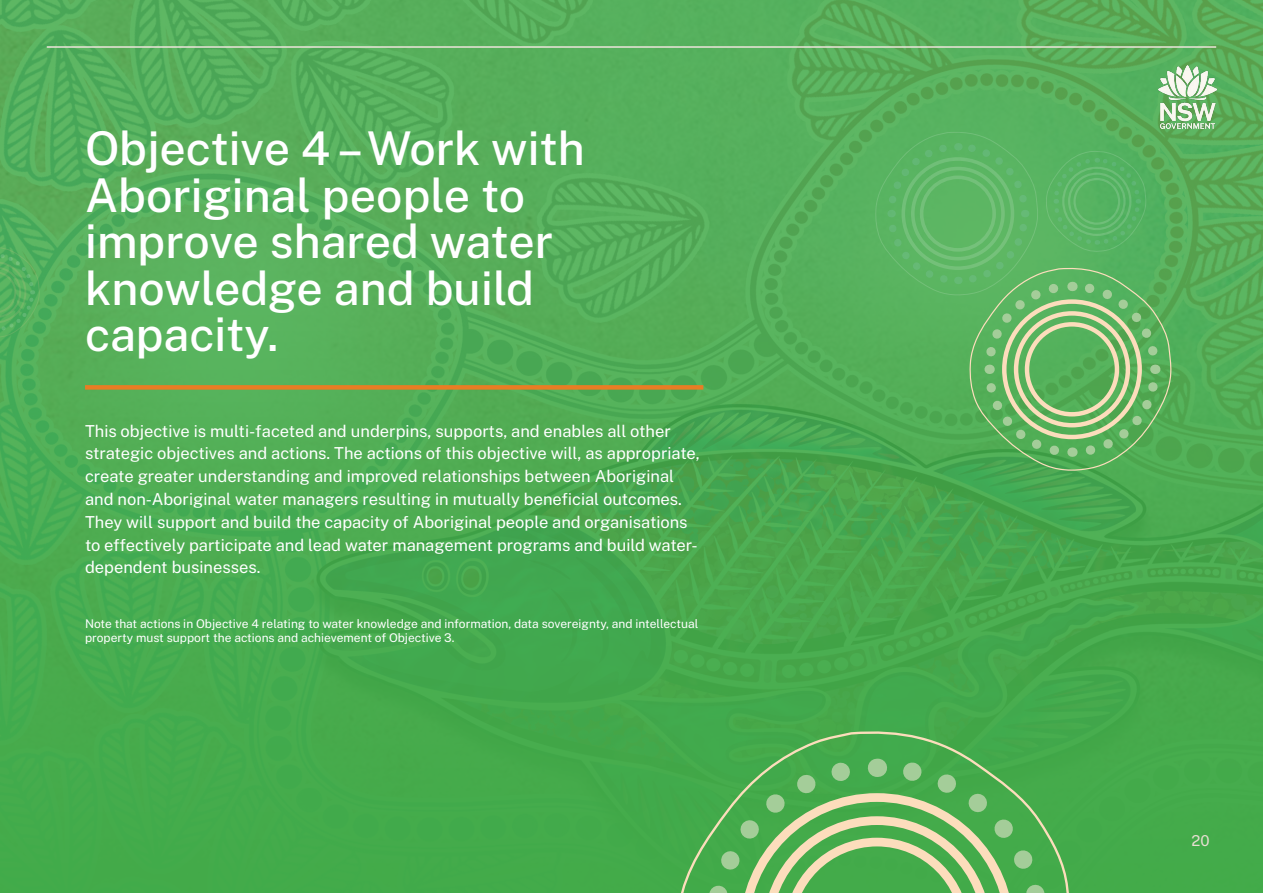
<style>
.page{position:relative;width:1263px;height:893px;background:#fff}
.page>*{position:absolute;margin:0;border:0;box-sizing:border-box;transform-origin:0 0}
.Heading_3{font:500 46.5px/46.5px "Public Sans";color:#fff}
.Paragraph{font:16.5px/22.8px "Public Sans";color:#fff}
.t1{font:15px "Public Sans";color:#e8ded2}
.Disclaimer{font:12px/14.4px "Public Sans";color:#fff}
</style>
<div class="page">
<img style="left:0;top:0;width:1263px;height:893px">
<div style="left:674px;top:730px;width:399px;height:163px;background:#42aa4b"></div>
<svg style="left:695px;top:749px;width:362px;height:144px;background:#63b35f"></svg>
<svg style="left:875px;top:131px;width:297px;height:342px;background:#61b464"></svg>
<svg style="left:0;top:247px;width:40px;height:91px;background:#55b05f"></svg>
<div style="left:85px;top:385px;width:618px;height:5px;background:#e87d24"></div>
<hr style="left:47px;top:46px;width:1169px;height:2px;background:#ede4db">
<img style="left:1159px;top:66px;width:57px;height:62px">
<h3 class="Heading_3" style="left:85px;top:122px;width:501px">Objective 4 – Work with<br>Aboriginal people to improve shared water knowledge and build capacity.</h3>
<p class="Paragraph" style="left:85px;top:418px;width:616px">This objective is multi-faceted and underpins, supports, and enables all other strategic objectives and actions. The actions of this objective will, as appropriate, create greater understanding and improved relationships between Aboriginal and non-Aboriginal water managers resulting in mutually beneficial outcomes.<br>They will support and build the capacity of Aboriginal people and organisations to effectively participate and lead water management programs and build water&shy;dependent businesses.</p>
<p class="Disclaimer" style="left:85px;top:615px;width:615px">Note that actions in Objective 4 relating to water knowledge and information, data sovereignty, and intellectual property must support the actions and achievement of Objective 3.</p>
<p class="t1" style="left:1191px;top:830px;width:20px">20</p>
</div>
